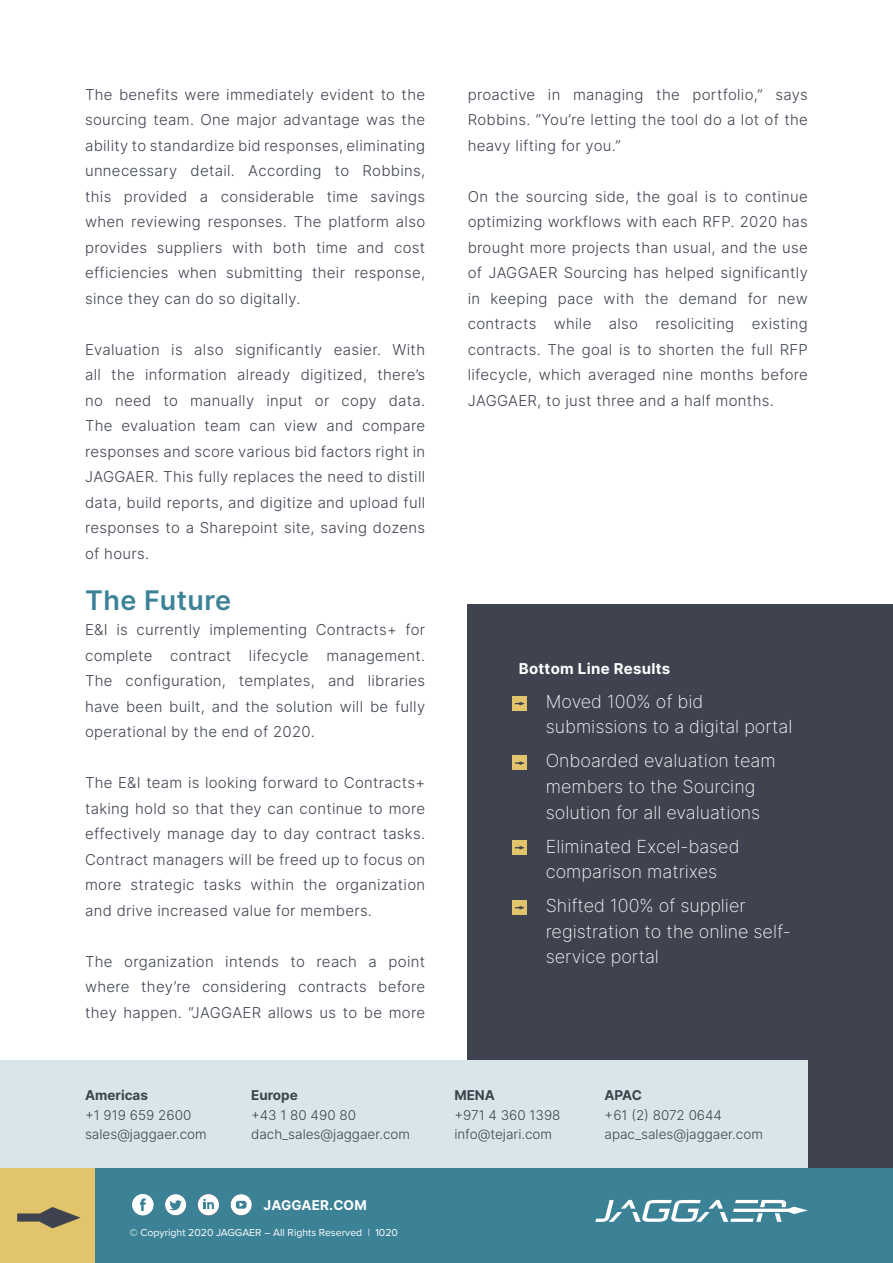
<style>
.page{position:relative;width:893px;height:1263px;background:#fff}
.page>*{position:absolute;margin:0;border:0;box-sizing:border-box;transform-origin:0 0}
.t1{font:600 27px "Inter";letter-spacing:.02em;color:#3c8296}
.t2{font:200 18px/25.5px "Inter";color:#fff}
.t3{font:300 15px/25.5px "Inter";letter-spacing:.02em;color:#3e434f;text-align:justify}
.t4{font:700 15px "Inter";letter-spacing:.02em;color:#fff}
.t5{font:300 13.5px/19.5px "Inter";color:#3e434f}
.t6{font:700 13.5px "Inter";color:#3e434f}
.t7{font:700 13.5px "Inter";letter-spacing:.01em;color:#fff}
.t8{font:10.5px "Proxima Nova";color:#fff}
</style>
<div class="page">
<div style="left:468px;top:604px;width:425px;height:564px;background:#3e434f"></div>
<div style="left:0;top:1060px;width:808px;height:108px;background:#d8e6ea"></div>
<div style="left:95px;top:1168px;width:798px;height:95px;background:#3c8296"></div>
<div style="left:0;top:1168px;width:95px;height:95px;background:#e2c46d"></div>
<svg style="left:17px;top:1207px;width:64px;height:21px"></svg>
<div style="left:231px;top:1194px;width:21px;height:21px;background:#fff;border-radius:50%"></div>
<svg style="left:236px;top:1201px;width:11px;height:7px"></svg>
<svg style="left:240px;top:1202px;width:3px;height:5px"></svg>
<div style="left:165px;top:1194px;width:21px;height:21px;background:#fff;border-radius:50%"></div>
<svg style="left:169px;top:1200px;width:13px;height:10px"></svg>
<div style="left:198px;top:1194px;width:21px;height:21px;background:#fff;border-radius:50%"></div>
<svg style="left:203px;top:1198px;width:11px;height:11px"></svg>
<div style="left:132px;top:1194px;width:21px;height:21px;background:#fff;border-radius:50%"></div>
<svg style="left:140px;top:1198px;width:6px;height:13px"></svg>
<div style="left:512px;top:696px;width:15px;height:15px;background:#e2c46d"></div>
<svg style="left:515px;top:702px;width:10px;height:3px"></svg>
<div style="left:512px;top:755px;width:15px;height:15px;background:#e2c46d"></div>
<svg style="left:515px;top:761px;width:10px;height:4px"></svg>
<div style="left:512px;top:840px;width:15px;height:15px;background:#e2c46d"></div>
<svg style="left:515px;top:846px;width:10px;height:3px"></svg>
<svg style="left:595px;top:1200px;width:213px;height:22px"></svg>
<div style="left:512px;top:900px;width:15px;height:15px;background:#e2c46d"></div>
<svg style="left:515px;top:906px;width:10px;height:3px"></svg>
<p class="t3" style="left:85px;top:81px;width:342px">The benefits were immediately evident to the sourcing team. One major advantage was the ability to standardize bid responses, eliminating unnecessary detail. According to Robbins, this provided a considerable time savings when reviewing responses. The platform also provides suppliers with both time and cost efficiencies when submitting their response, since they can do so digitally.</p>
<p class="t3" style="left:85px;top:336px;width:342px">Evaluation is also significantly easier. With all the information already digitized, there’s no need to manually input or copy data.<br>The evaluation team can view and compare responses and score various bid factors right in JAGGAER. This fully replaces the need to distill data, build reports, and digitize and upload full responses to a Sharepoint site, saving dozens of hours.</p>
<h1 class="t1" style="left:85px;top:580px;width:148px">The Future</h1>
<p class="t3" style="left:85px;top:617px;width:342px">E&amp;I is currently implementing Contracts+ for complete contract lifecycle management.<br>The configuration, templates, and libraries have been built, and the solution will be fully operational by the end of 2020.</p>
<p class="t3" style="left:85px;top:770px;width:342px">The E&amp;I team is looking forward to Contracts+ taking hold so that they can continue to more effectively manage day to day contract tasks.<br>Contract managers will be freed up to focus on more strategic tasks within the organization and drive increased value for members.</p>
<p class="t3" style="left:85px;top:948px;width:342px">The organization intends to reach a point where they’re considering contracts before they happen. “JAGGAER allows us to be more</p>
<p class="t3" style="left:468px;top:81px;width:342px">proactive in managing the portfolio,” says Robbins. “You’re letting the tool do a lot of the heavy lifting for you.”</p>
<p class="t3" style="left:468px;top:183px;width:342px">On the sourcing side, the goal is to continue optimizing workflows with each RFP. 2020 has brought more projects than usual, and the use of JAGGAER Sourcing has helped significantly in keeping pace with the demand for new contracts while also resoliciting existing contracts. The goal is to shorten the full RFP lifecycle, which averaged nine months before JAGGAER, to just three and a half months.</p>
<p class="t4" style="left:519px;top:658px;width:153px">Bottom Line Results</p>
<p class="t2" style="left:546px;top:688px;width:248px;text-indent:-27px">• Moved 100% of bid submissions to a digital portal</p>
<p class="t2" style="left:546px;top:748px;width:231px;text-indent:-27px">• Onboarded evaluation team members to the Sourcing solution for all evaluations</p>
<p class="t2" style="left:519px;top:833px;width:222px;text-align:center">• Eliminated Excel-based comparison matrixes</p>
<p class="t2" style="left:546px;top:892px;width:246px;text-indent:-27px">• Shifted 100% of supplier registration to the online self&shy;service portal</p>
<p class="t6" style="left:85px;top:1085px;width:65px">Americas</p>
<p class="t5" style="left:85px;top:1105px;width:123px">+1 919 659 2600 sales@jaggaer.com</p>
<p class="t6" style="left:251px;top:1085px;width:48px">Europe</p>
<p class="t5" style="left:251px;top:1105px;width:160px">+43 1 80 490 80 dach_sales@jaggaer.com</p>
<p class="t6" style="left:454px;top:1085px;width:42px">MENA</p>
<p class="t5" style="left:454px;top:1105px;width:108px">+971 4 360 1398 info@tejari.com</p>
<p class="t6" style="left:604px;top:1085px;width:39px">APAC</p>
<p class="t5" style="left:604px;top:1105px;width:160px">+61 (2) 8072 0644 apac_sales@jaggaer.com</p>
<p class="t7" style="left:263px;top:1195px;width:105px">JAGGAER.COM</p>
<p class="t8" style="left:130px;top:1228px;width:270px">© Copyright 2020 JAGGAER – All Rights Reserved | 1020</p>
</div>
